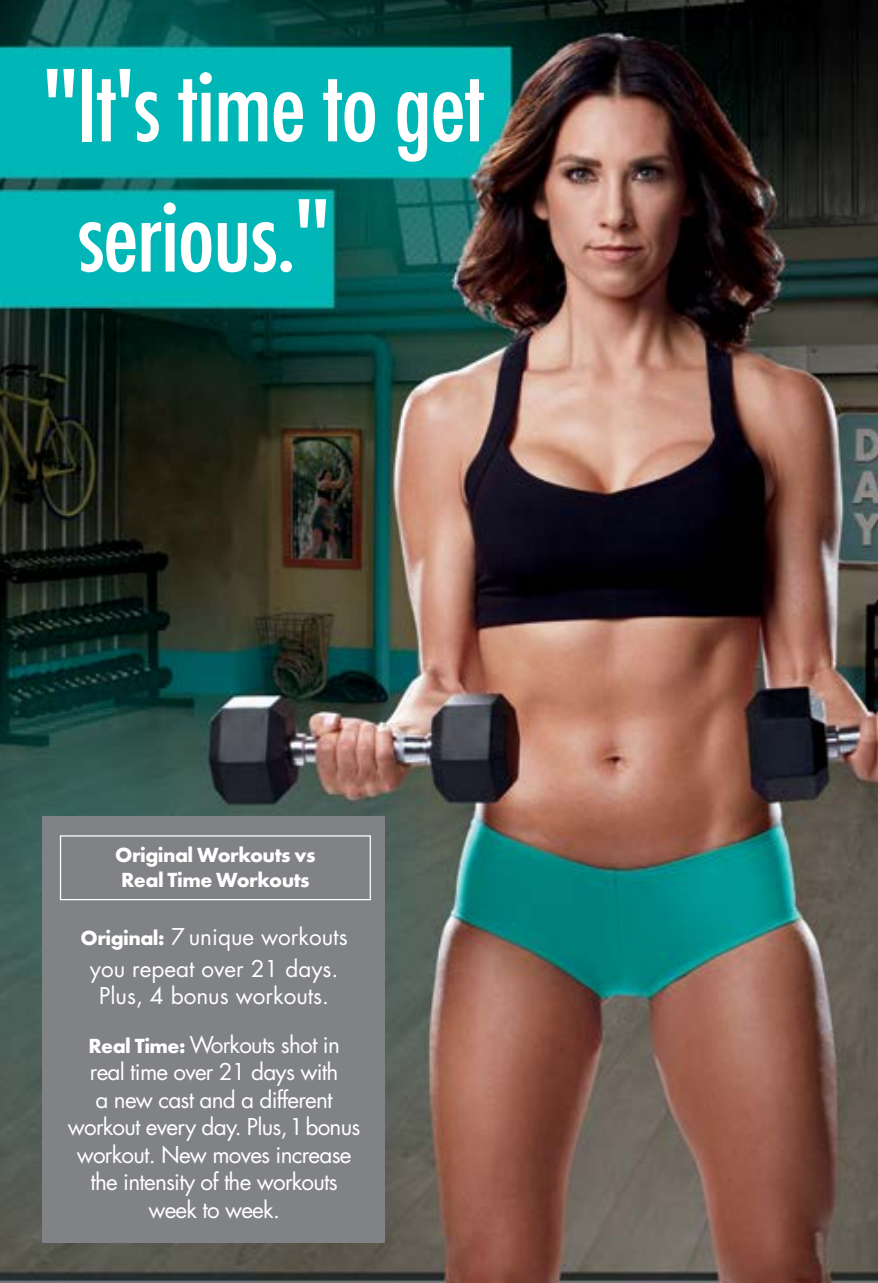
<style>
.page{position:relative;width:878px;height:1283px;background:#fff}
.page>*{position:absolute;margin:0;border:0;box-sizing:border-box;transform-origin:0 0}
.t1{font:500 condensed 96px/130.2px "Futura";letter-spacing:-.02em;color:#fff}
.t2{font:22.5px/27.5px "Futura";letter-spacing:-.035em;color:#fff;text-align:center}
.t3{font:22.5px/32px "Futura";color:#fff;text-align:center}
.t4{font:700 21.25px/25.5px "Futura PT";letter-spacing:-.025em;color:#fff}
.s1{font-family:"Futura PT";font-weight:700;font-size:21.25px}
</style>
<div class="page">
<img style="left:0;top:0;width:877px;height:1282px">
<div style="left:42px;top:816px;width:342px;height:426px;background:#808285"></div>
<div style="left:60px;top:835px;width:311px;height:65px;border:1px solid #fff"></div>
<h1 class="t1" style="left:77px;top:41px;width:410px;text-indent:-34px">"It's time to get serious."</h1>
<p class="t4" style="left:115px;top:841px;width:202px">Original Workouts vs<br>Real Time Workouts</p>
<p class="t3" style="left:81px;top:920px;width:268px"><span class="s1">Original:</span> 7 unique workouts you repeat over 21 days.</p>
<p class="t3" style="left:88px;top:971px;width:253px;line-height:48.5px">Plus, 4 bonus workouts.<br><span class="s1">Real Time:</span> Workouts shot in</p>
<p class="t2" style="left:68px;top:1058px;width:294px">real time over 21 days with<br>a new cast and a different workout every day. Plus, 1 bonus workout. New moves increase the intensity of the workouts week to week.</p>
</div>
